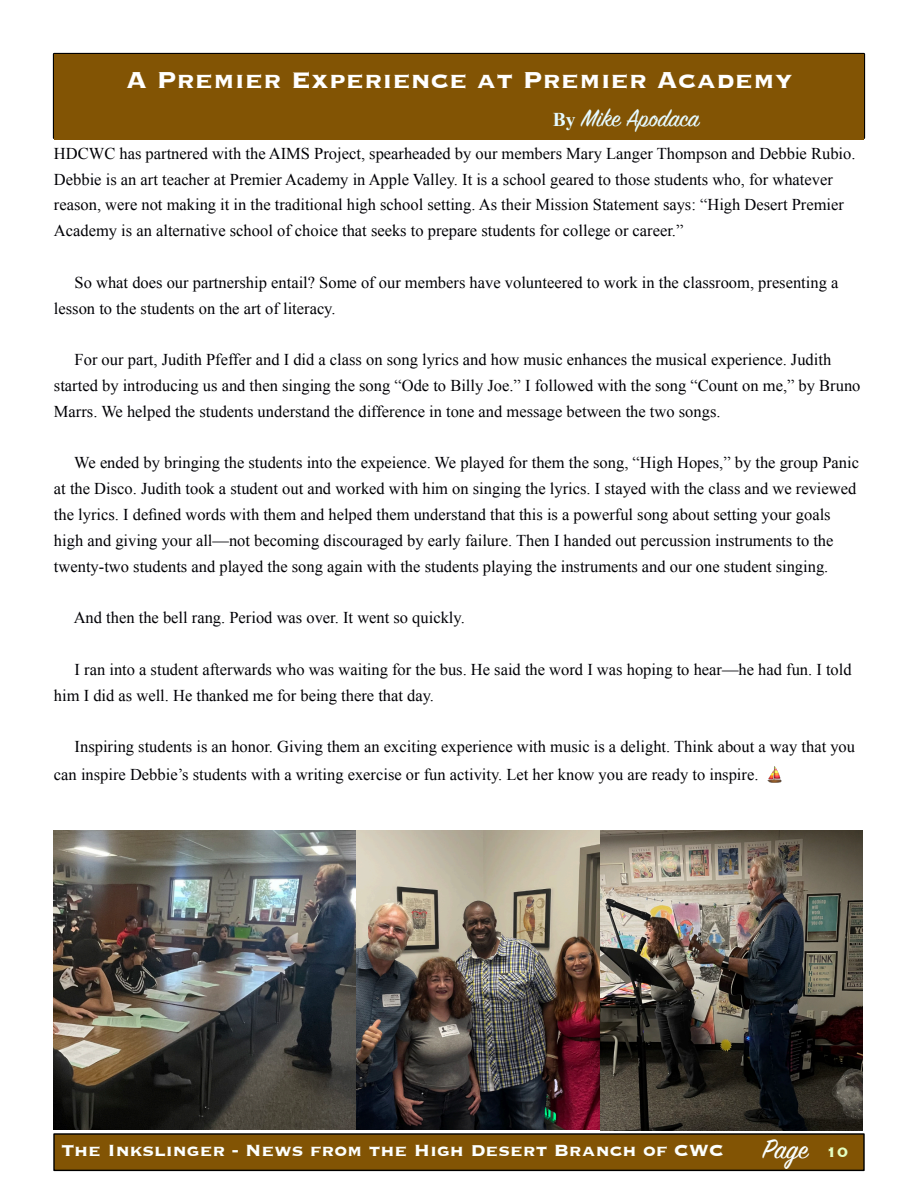
<style>
.page{position:relative;width:918px;height:1188px;background:#fff}
.page>*{position:absolute;margin:0;border:0;box-sizing:border-box;transform-origin:0 0}
.t1{font:700 30px "Copperplate";color:#fff}
.t2{font:30px "Sign Painter House Script";color:#f9ffff}
.t3{font:27px "Sign Painter House Script";color:#e5faff}
.t4{font:700 21px "Copperplate";color:#fcfffe}
.t5{font:16.5px/25.8px "Times New Roman";color:#000005}
.s1{font-family:"Times New Roman";font-weight:700;font-size:19.5px}
.s2{font-family:"Copperplate";font-weight:700;font-size:18px;color:#e4ffc1}
</style>
<div class="page">
<div style="left:53px;top:1133px;width:812px;height:38px;background:#825404;border:1px solid #000"></div>
<div style="left:53px;top:53px;width:812px;height:86px;border:2px solid #000"></div>
<div style="left:54px;top:55px;width:810px;height:85px;background:#825404"></div>
<img style="left:767px;top:766px;width:15px;height:17px">
<img style="left:54px;top:830px;width:809px;height:300px">
<h1 class="t1" style="left:126px;top:65px;width:669px">A Premier Experience at Premier Academy</h1>
<h2 class="t3" style="left:553px;top:107px;width:148px"><span class="s1">By</span> Mike Apodaca</h2>
<p class="t5" style="left:54px;top:142px;width:803px">HDCWC has partnered with the AIMS Project, spearheaded by our members Mary Langer Thompson and Debbie Rubio.<br>Debbie is an art teacher at Premier Academy in Apple Valley. It is a school geared to those students who, for whatever reason, were not making it in the traditional high school setting. As their Mission Statement says: “High Desert Premier Academy is an alternative school of choice that seeks to prepare students for college or career.”</p>
<p class="t5" style="left:54px;top:271px;width:786px;text-indent:21px">So what does our partnership entail? Some of our members have volunteered to work in the classroom, presenting a lesson to the students on the art of literacy.</p>
<p class="t5" style="left:54px;top:348px;width:808px;text-indent:21px">For our part, Judith Pfeffer and I did a class on song lyrics and how music enhances the musical experience. Judith started by introducing us and then singing the song “Ode to Billy Joe.” I followed with the song “Count on me,” by Bruno<br>Marrs. We helped the students understand the difference in tone and message between the two songs.</p>
<p class="t5" style="left:54px;top:452px;width:807px;text-indent:20px">We ended by bringing the students into the expeience. We played for them the song, “High Hopes,” by the group Panic at the Disco. Judith took a student out and worked with him on singing the lyrics. I stayed with the class and we reviewed the lyrics. I defined words with them and helped them understand that this is a powerful song about setting your goals high and giving your all—not becoming discouraged by early failure. Then I handed out percussion instruments to the twenty-two students and played the song again with the students playing the instruments and our one student singing.</p>
<p class="t5" style="left:74px;top:606px;width:393px">And then the bell rang. Period was over. It went so quickly.</p>
<p class="t5" style="left:54px;top:658px;width:799px;text-indent:21px">I ran into a student afterwards who was waiting for the bus. He said the word I was hoping to hear—he had fun. I told him I did as well. He thanked me for being there that day.</p>
<p class="t5" style="left:54px;top:734px;width:803px;line-height:28.2px;text-indent:21px">Inspiring students is an honor. Giving them an exciting experience with music is a delight. Think about a way that you can inspire Debbie’s students with a writing exercise or fun activity. Let her know you are ready to inspire.</p>
<p class="t4" style="left:61px;top:1140px;width:664px">The Inkslinger - News from the High Desert Branch of CWC</p>
<h1 class="t2" style="left:763px;top:1137px;width:87px">Page <span class="s2">10</span></h1>
</div>
